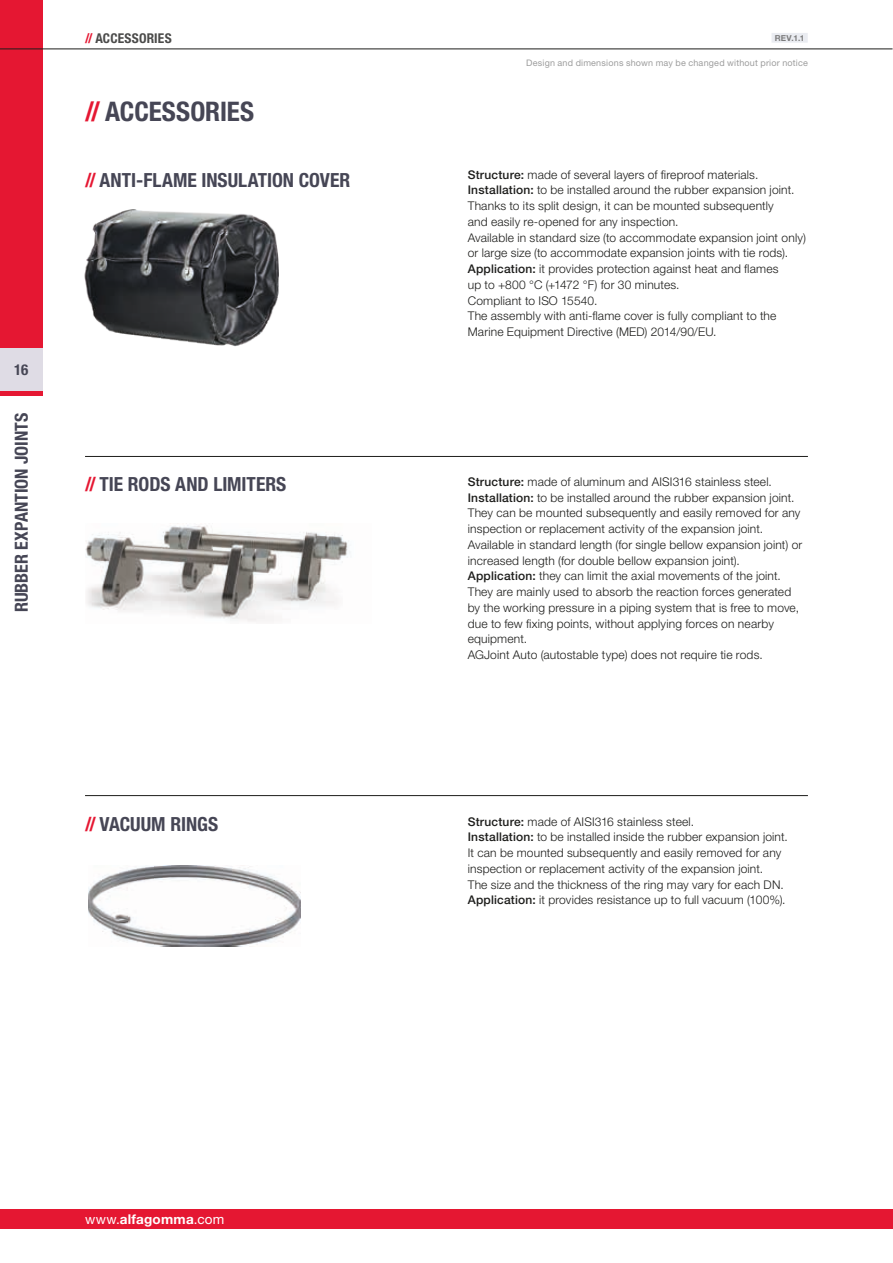
<style>
.page{position:relative;width:893px;height:1263px;background:#fff}
.page>*{position:absolute;margin:0;border:0;box-sizing:border-box;transform-origin:0 0}
.t1{font:700 condensed 27px "Helvetica Neue LT Std";color:#464655}
.t2{font:700 condensed 19.5px "Helvetica Neue LT Std";color:#464655}
.t3{font:700 condensed 18px "Helvetica Neue LT Std";color:#464655}
.t4{font:700 condensed 15px "Helvetica Neue LT Std";color:#464655}
.t5{font:700 13.5px "Helvetica Neue LT Std";letter-spacing:.015em;color:#fff}
.t6{font:700 condensed 13.5px "Helvetica Neue LT Std";letter-spacing:.015em;color:#4b4b4a}
.t7{font:300 12px/15.8px "Helvetica Neue LT Std";letter-spacing:.015em;color:#1d1d1b}
.t8{font:9px "Helvetica Neue LT Std";letter-spacing:.025em;color:#9d9d9d}
.t9{font:700 8.25px "Helvetica Neue LT Std";color:#7c7c7c}
.s1{color:#e51732}
.s2{font-weight:500}
.s3{font-weight:400}
</style>
<div class="page">
<div style="left:0;top:1210px;width:892px;height:19px;background:#e51732"></div>
<div style="left:0;top:0;width:43px;height:395px;background:#e51732"></div>
<div style="left:0;top:349px;width:43px;height:42px;background:#dfdce5"></div>
<hr style="left:0;top:49px;width:892px;height:1px;background:#1d1d1b">
<div style="left:771px;top:33px;width:37px;height:10px;background:#eaecf1"></div>
<img style="left:84px;top:210px;width:195px;height:137px">
<hr style="left:85px;top:456px;width:723px;height:1px;background:#1d1d1b">
<hr style="left:85px;top:795px;width:723px;height:1px;background:#1d1d1b">
<img style="left:85px;top:525px;width:265px;height:97px">
<img style="left:88px;top:865px;width:213px;height:82px">
<p class="t4" style="left:14px;top:361px;width:15px">16</p>
<h3 class="t3" style="left:10px;top:612px;width:201px;rotate:-90deg">RUBBER EXPANTION JOINTS</h3>
<p class="t6" style="left:85px;top:30px;width:88px"><span class="s1">//</span> ACCESSORIES</p>
<p class="t9" style="left:775px;top:33px;width:31px">REV.1.1</p>
<h1 class="t1" style="left:85px;top:95px;width:171px"><span class="s1">//</span> ACCESSORIES</h1>
<p class="t8" style="left:526px;top:57px;width:283px">Design and dimensions shown may be changed without prior notice</p>
<h2 class="t2" style="left:85px;top:168px;width:267px"><span class="s1">//</span> ANTI-FLAME INSULATION COVER</h2>
<p class="t7" style="left:468px;top:166px;width:340px"><span class="s2">Structure:</span> made of several layers of fireproof materials.<br><span class="s2">Installation:</span> to be installed around the rubber expansion joint.<br>Thanks to its split design, it can be mounted subsequently<br>and easily re-opened for any inspection.<br>Available in standard size (to accommodate expansion joint only) or large size (to accommodate expansion joints with tie rods).<br><span class="s2">Application:</span> it provides protection against heat and flames<br>up to +800 °C (+1472 °F) for 30 minutes.<br>Compliant to ISO 15540.<br>The assembly with anti-flame cover is fully compliant to the Marine Equipment Directive (MED) 2014/90/EU.</p>
<h2 class="t2" style="left:85px;top:472px;width:203px"><span class="s1">//</span> TIE RODS AND LIMITERS</h2>
<p class="t7" style="left:468px;top:473px;width:336px"><span class="s2">Structure:</span> made of aluminum and AISI316 stainless steel.<br><span class="s2">Installation:</span> to be installed around the rubber expansion joint.<br>They can be mounted subsequently and easily removed for any inspection or replacement activity of the expansion joint.<br>Available in standard length (for single bellow expansion joint) or increased length (for double bellow expansion joint).<br><span class="s2">Application:</span> they can limit the axial movements of the joint.<br>They are mainly used to absorb the reaction forces generated by the working pressure in a piping system that is free to move, due to few fixing points, without applying forces on nearby equipment.<br>AGJoint Auto (autostable type) does not require tie rods.</p>
<h2 class="t2" style="left:85px;top:812px;width:135px"><span class="s1">//</span> VACUUM RINGS</h2>
<p class="t7" style="left:468px;top:813px;width:322px"><span class="s2">Structure:</span> made of AISI316 stainless steel.<br><span class="s2">Installation:</span> to be installed inside the rubber expansion joint.<br>It can be mounted subsequently and easily removed for any inspection or replacement activity of the expansion joint.<br>The size and the thickness of the ring may vary for each DN.<br><span class="s2">Application:</span> it provides resistance up to full vacuum (100%).</p>
<p class="t5" style="left:85px;top:1211px;width:141px"><span class="s3">www.</span>alfagomma<span class="s3">.com</span></p>
</div>
